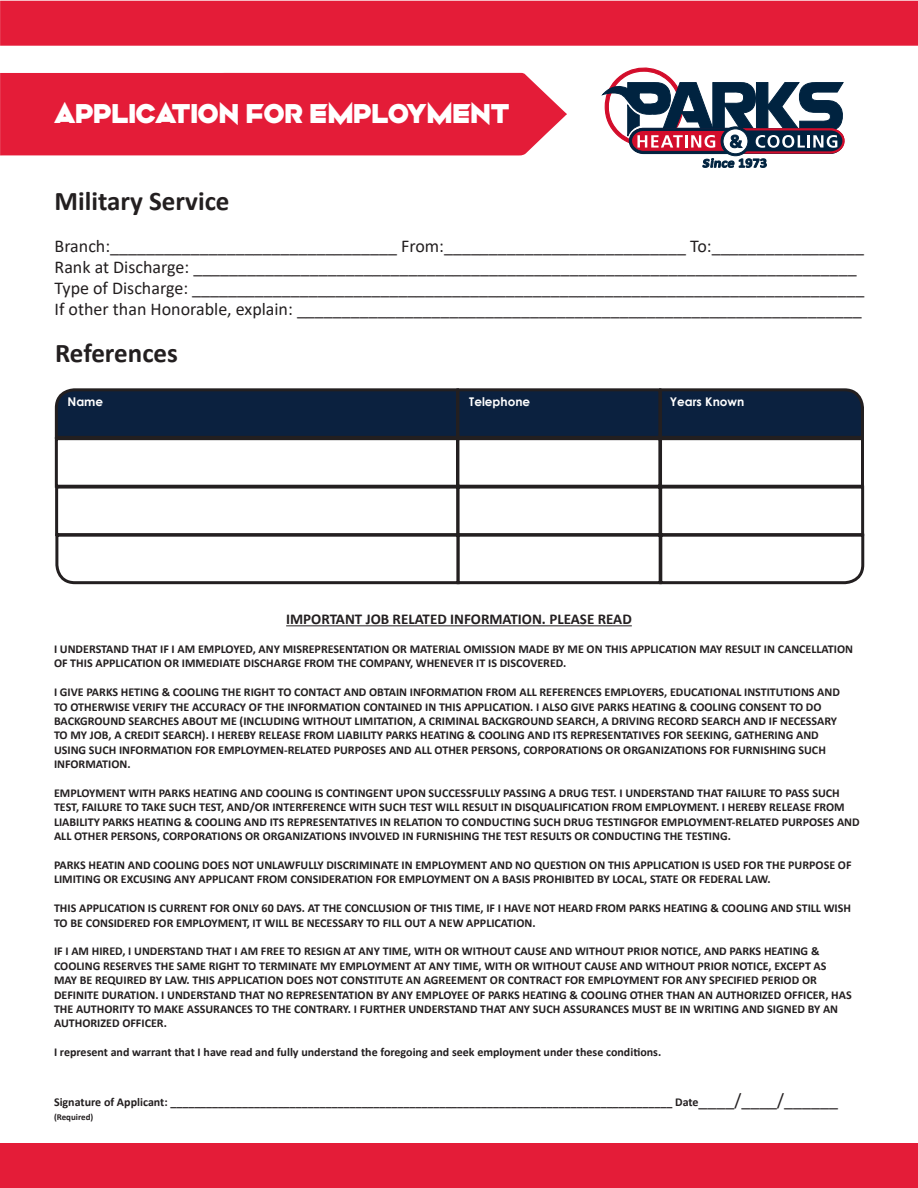
<style>
.page{position:relative;width:918px;height:1188px;background:#fff}
.page>*{position:absolute;margin:0;border:0;box-sizing:border-box;transform-origin:0 0}
.t1{font:700 27px "Calibri";color:#231f20}
.t2{font:900 24px "Mismo";color:#fff}
.t3{font:18px "Calibri";color:#231f20}
.t4{font:700 15px "Calibri";color:#231f20}
.t5{font:700 12px/14.4px "Calibri";color:#231f20}
.t6{font:700 12px "Century Gothic";color:#fff}
.t7{font:700 9px "Calibri";color:#231f20}
.s1{font-weight:400;font-size:18px}
</style>
<div class="page">
<div style="left:0;top:1px;width:918px;height:45px;background:#e41c38"></div>
<svg style="left:603px;top:68px;width:242px;height:99px"></svg>
<div style="left:0;top:73px;width:567px;height:82px;background:#e41c38"></div>
<div style="left:0;top:1143px;width:918px;height:45px;background:#e41c38"></div>
<svg style="left:54px;top:388px;width:402px;height:52px"></svg>
<div style="left:458px;top:390px;width:202px;height:47px;background:#0b213f"></div>
<div style="left:456px;top:388px;width:205px;height:51px;border:3px solid #231f20"></div>
<svg style="left:658px;top:388px;width:206px;height:49px"></svg>
<div style="left:55px;top:437px;width:404px;height:51px;border:3px solid #231f20"></div>
<div style="left:456px;top:437px;width:205px;height:51px;border:3px solid #231f20"></div>
<div style="left:659px;top:437px;width:205px;height:51px;border:3px solid #231f20"></div>
<svg style="left:55px;top:536px;width:406px;height:49px"></svg>
<div style="left:457px;top:534px;width:205px;height:50px;border:3px solid #231f20"></div>
<svg style="left:658px;top:532px;width:207px;height:53px"></svg>
<div style="left:55px;top:486px;width:404px;height:50px;border:3px solid #231f20"></div>
<div style="left:457px;top:486px;width:205px;height:50px;border:3px solid #231f20"></div>
<div style="left:659px;top:486px;width:205px;height:50px;border:3px solid #231f20"></div>
<hr style="left:286px;top:625px;width:346px;height:1px;background:#231f20">
<p class="t2" style="left:54px;top:96px;width:457px">Application for employment</p>
<p class="t1" style="left:55px;top:181px;width:176px">Military Service</p>
<p class="t3" style="left:55px;top:233px;width:811px">Branch:________________________________ From:___________________________ To:_________________</p>
<p class="t3" style="left:55px;top:254px;width:804px">Rank at Discharge: __________________________________________________________________________</p>
<p class="t3" style="left:55px;top:275px;width:811px">Type of Discharge: ___________________________________________________________________________</p>
<p class="t3" style="left:55px;top:296px;width:809px">If other than Honorable, explain: _______________________________________________________________</p>
<p class="t1" style="left:55px;top:334px;width:124px">References</p>
<p class="t6" style="left:68px;top:393px;width:37px">Name</p>
<p class="t6" style="left:469px;top:393px;width:62px">Telephone</p>
<p class="t6" style="left:670px;top:393px;width:76px">Years Known</p>
<p class="t4" style="left:286px;top:609px;width:347px">IMPORTANT JOB RELATED INFORMATION. PLEASE READ</p>
<p class="t5" style="left:54px;top:642px;width:801px">I UNDERSTAND THAT IF I AM EMPLOYED, ANY MISREPRESENTATION OR MATERIAL OMISSION MADE BY ME ON THIS APPLICATION MAY RESULT IN CANCELLATION<br>OF THIS APPLICATION OR IMMEDIATE DISCHARGE FROM THE COMPANY, WHENEVER IT IS DISCOVERED.</p>
<p class="t5" style="left:54px;top:685px;width:788px">I GIVE PARKS HETING &amp; COOLING THE RIGHT TO CONTACT AND OBTAIN INFORMATION FROM ALL REFERENCES EMPLOYERS, EDUCATIONAL INSTITUTIONS AND TO OTHERWISE VERIFY THE ACCURACY OF THE INFORMATION CONTAINED IN THIS APPLICATION. I ALSO GIVE PARKS HEATING &amp; COOLING CONSENT TO DO BACKGROUND SEARCHES ABOUT ME (INCLUDING WITHOUT LIMITATION, A CRIMINAL BACKGROUND SEARCH, A DRIVING RECORD SEARCH AND IF NECESSARY TO MY JOB, A CREDIT SEARCH). I HEREBY RELEASE FROM LIABILITY PARKS HEATING &amp; COOLING AND ITS REPRESENTATIVES FOR SEEKING, GATHERING AND USING SUCH INFORMATION FOR EMPLOYMEN-RELATED PURPOSES AND ALL OTHER PERSONS, CORPORATIONS OR ORGANIZATIONS FOR FURNISHING SUCH INFORMATION.</p>
<p class="t5" style="left:54px;top:786px;width:807px">EMPLOYMENT WITH PARKS HEATING AND COOLING IS CONTINGENT UPON SUCCESSFULLY PASSING A DRUG TEST. I UNDERSTAND THAT FAILURE TO PASS SUCH TEST, FAILURE TO TAKE SUCH TEST, AND/OR INTERFERENCE WITH SUCH TEST WILL RESULT IN DISQUALIFICATION FROM EMPLOYMENT. I HEREBY RELEASE FROM LIABILITY PARKS HEATING &amp; COOLING AND ITS REPRESENTATIVES IN RELATION TO CONDUCTING SUCH DRUG TESTINGFOR EMPLOYMENT-RELATED PURPOSES AND ALL OTHER PERSONS, CORPORATIONS OR ORGANIZATIONS INVOLVED IN FURNISHING THE TEST RESULTS OR CONDUCTING THE TESTING.</p>
<p class="t5" style="left:54px;top:858px;width:799px">PARKS HEATIN AND COOLING DOES NOT UNLAWFULLY DISCRIMINATE IN EMPLOYMENT AND NO QUESTION ON THIS APPLICATION IS USED FOR THE PURPOSE OF<br>LIMITING OR EXCUSING ANY APPLICANT FROM CONSIDERATION FOR EMPLOYMENT ON A BASIS PROHIBITED BY LOCAL, STATE OR FEDERAL LAW.</p>
<p class="t5" style="left:54px;top:901px;width:799px">THIS APPLICATION IS CURRENT FOR ONLY 60 DAYS. AT THE CONCLUSION OF THIS TIME, IF I HAVE NOT HEARD FROM PARKS HEATING &amp; COOLING AND STILL WISH<br>TO BE CONSIDERED FOR EMPLOYMENT, IT WILL BE NECESSARY TO FILL OUT A NEW APPLICATION.</p>
<p class="t5" style="left:54px;top:944px;width:799px">IF I AM HIRED, I UNDERSTAND THAT I AM FREE TO RESIGN AT ANY TIME, WITH OR WITHOUT CAUSE AND WITHOUT PRIOR NOTICE, AND PARKS HEATING &amp; COOLING RESERVES THE SAME RIGHT TO TERMINATE MY EMPLOYMENT AT ANY TIME, WITH OR WITHOUT CAUSE AND WITHOUT PRIOR NOTICE, EXCEPT AS MAY BE REQUIRED BY LAW. THIS APPLICATION DOES NOT CONSTITUTE AN AGREEMENT OR CONTRACT FOR EMPLOYMENT FOR ANY SPECIFIED PERIOD OR DEFINITE DURATION. I UNDERSTAND THAT NO REPRESENTATION BY ANY EMPLOYEE OF PARKS HEATING &amp; COOLING OTHER THAN AN AUTHORIZED OFFICER, HAS THE AUTHORITY TO MAKE ASSURANCES TO THE CONTRARY. I FURTHER UNDERSTAND THAT ANY SUCH ASSURANCES MUST BE IN WRITING AND SIGNED BY AN AUTHORIZED OFFICER.</p>
<p class="t5" style="left:54px;top:1045px;width:609px">I represent and warrant that I have read and fully understand the foregoing and seek employment under these conditions.</p>
<p class="t5" style="left:54px;top:1095px;width:786px">Signature of Applicant: ____________________________________________________________________________________ Date<span class="s1">____/____/______</span></p>
<p class="t7" style="left:54px;top:1111px;width:41px">(Required)</p>
</div>
